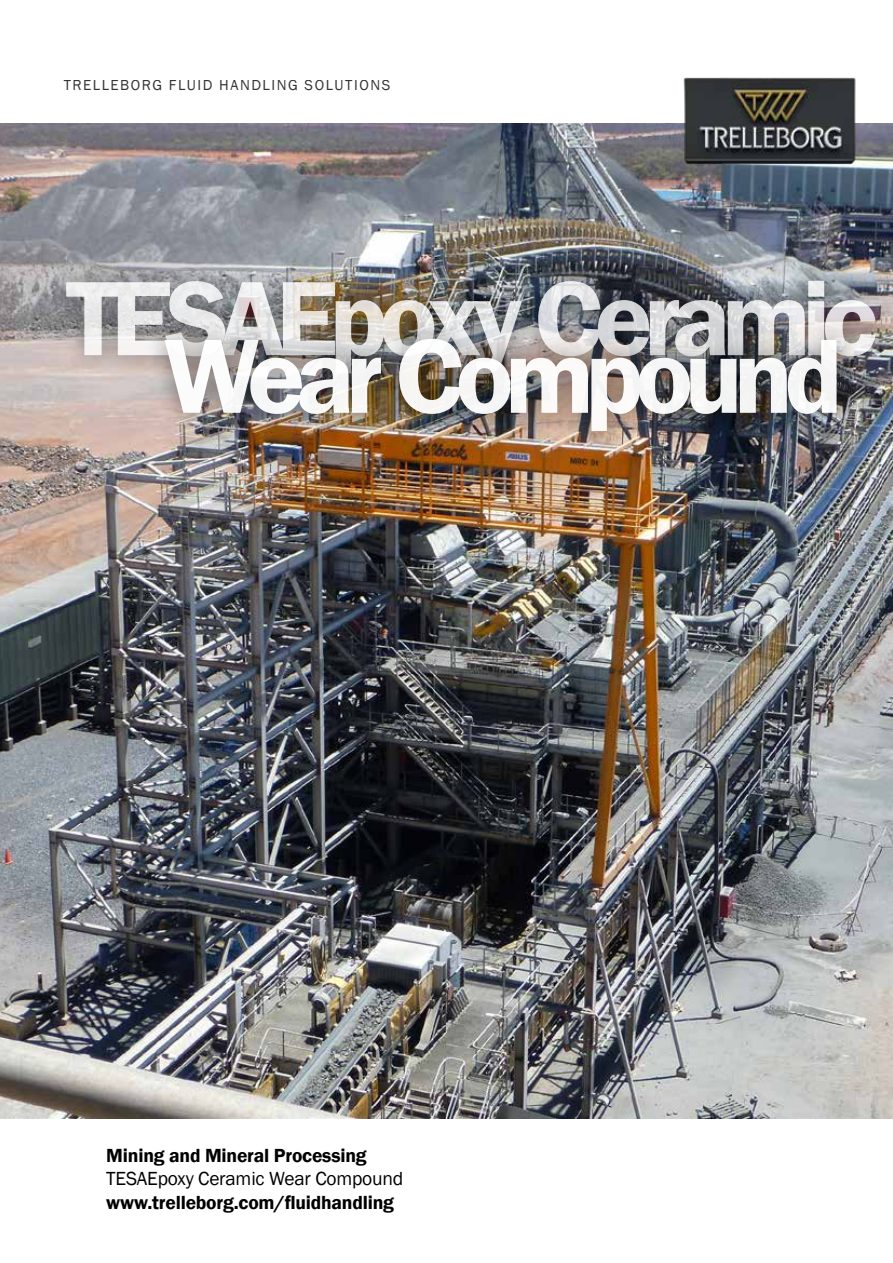
<style>
.page{position:relative;width:893px;height:1263px;background:#fff}
.page>*{position:absolute;margin:0;border:0;box-sizing:border-box;transform-origin:0 0}
.t1{font:600 109.35px "Franklin Gothic";letter-spacing:-.085em;color:#fff}
.t2{font:600 19.5px "Franklin Gothic";letter-spacing:-.01em;color:#000}
.t3{font:19.5px "Franklin Gothic";letter-spacing:-.01em;color:#000}
.t4{font:15px "Franklin Gothic";letter-spacing:.1em;color:#000}
</style>
<div class="page">
<img style="left:0;top:123px;width:893px;height:995px">
<img style="left:679px;top:77px;width:180px;height:96px">
<div style="left:43px;top:258px;width:850px;height:140px;background:#000;opacity:.5"></div>
<div style="left:143px;top:316px;width:717px;height:138px;background:#000;opacity:.5"></div>
<p class="t4" style="left:64px;top:76px;width:328px">TRELLEBORG FLUID HANDLING SOLUTIONS</p>
<h1 class="t1" style="left:66px;top:251px;width:813px">TESAEpoxy Ceramic</h1>
<h1 class="t1" style="left:164px;top:309px;width:681px">Wear Compound</h1>
<p class="t2" style="left:106px;top:1143px;width:262px">Mining and Mineral Processing</p>
<p class="t3" style="left:106px;top:1166px;width:299px">TESAEpoxy Ceramic Wear Compound</p>
<p class="t2" style="left:106px;top:1190px;width:289px">www.trelleborg.com/fluidhandling</p>
</div>
